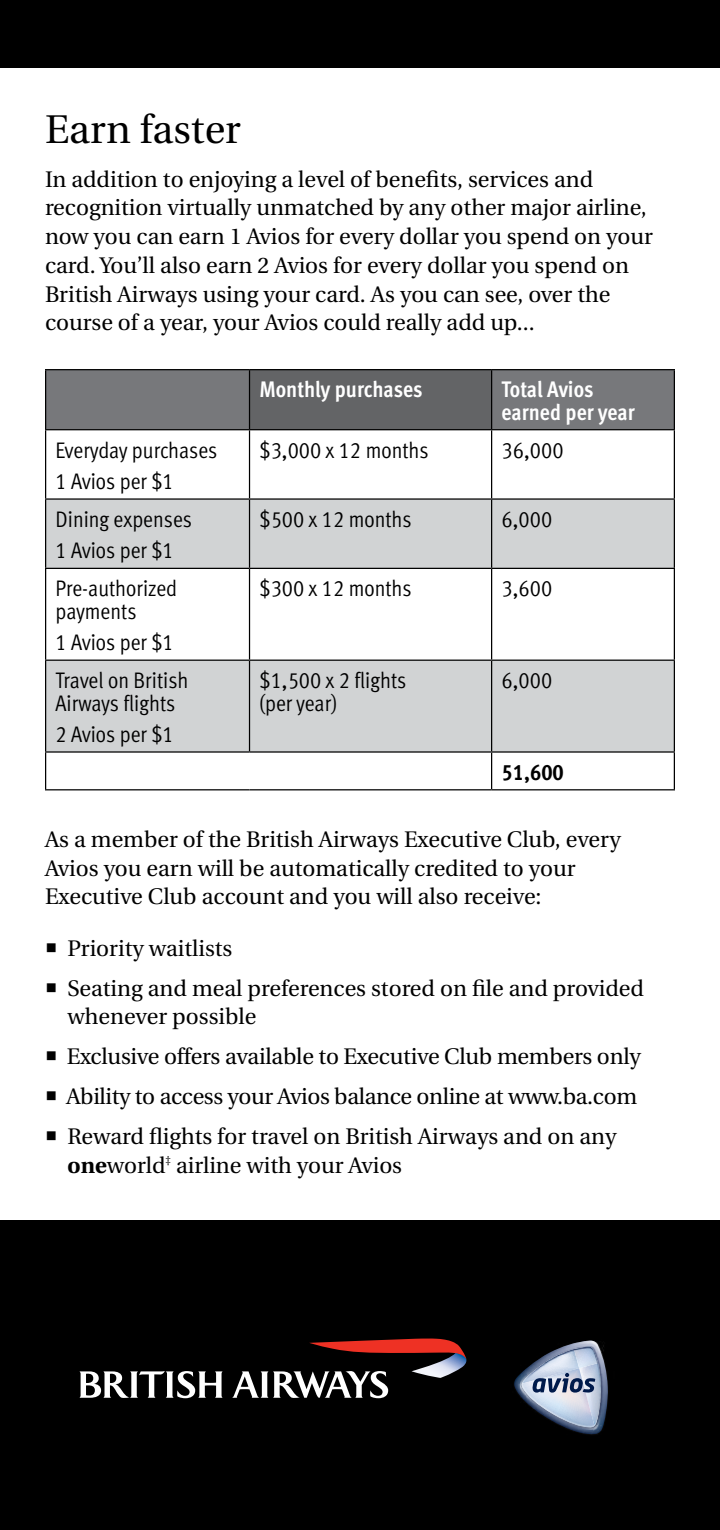
<style>
.page{position:relative;width:720px;height:1530px;background:#fff}
.page>*{position:absolute;margin:0;border:0;box-sizing:border-box;transform-origin:0 0}
.t1{font:40px "Utopia";color:#000}
.t2{font:22.5px/28.8px "Utopia";color:#000}
.t3{font:22.5px/22.5px "Meta Cond Normal LF";color:#000}
.t4{font:22.5px/22.5px "Meta Cond Bold LF";color:#fff}
.t5{font:22.5px "Meta Cond Bold LF";color:#000}
.s1{font-weight:700}
</style>
<div class="page">
<div style="left:0;top:0;width:720px;height:68px;background:#000"></div>
<div style="left:46px;top:370px;width:628px;height:59px;background:#77787b"></div>
<div style="left:250px;top:370px;width:242px;height:60px;background:#636466"></div>
<svg style="left:46px;top:500px;width:628px;height:251px;fill:#d1d3d4"></svg>
<hr style="left:45px;top:369px;width:205px;height:1px;background:#000">
<hr style="left:45px;top:370px;width:1px;height:59px;background:#000">
<hr style="left:250px;top:369px;width:242px;height:1px;background:#000">
<hr style="left:249px;top:370px;width:1px;height:59px;background:#000">
<hr style="left:492px;top:369px;width:183px;height:1px;background:#000">
<hr style="left:491px;top:370px;width:1px;height:59px;background:#000">
<hr style="left:674px;top:370px;width:1px;height:59px;background:#000">
<hr style="left:45px;top:429px;width:205px;height:1px;background:#000">
<hr style="left:45px;top:430px;width:1px;height:68px;background:#000">
<hr style="left:250px;top:429px;width:242px;height:1px;background:#000">
<hr style="left:249px;top:430px;width:1px;height:68px;background:#000">
<hr style="left:492px;top:429px;width:183px;height:1px;background:#000">
<hr style="left:491px;top:430px;width:1px;height:68px;background:#000">
<hr style="left:674px;top:430px;width:1px;height:68px;background:#000">
<hr style="left:45px;top:498px;width:205px;height:2px;background:#000">
<hr style="left:45px;top:500px;width:1px;height:68px;background:#000">
<hr style="left:250px;top:498px;width:242px;height:2px;background:#000">
<hr style="left:249px;top:500px;width:1px;height:68px;background:#000">
<hr style="left:492px;top:498px;width:183px;height:2px;background:#000">
<hr style="left:491px;top:500px;width:1px;height:68px;background:#000">
<hr style="left:674px;top:500px;width:1px;height:68px;background:#000">
<hr style="left:45px;top:568px;width:205px;height:1px;background:#000">
<hr style="left:45px;top:569px;width:1px;height:91px;background:#000">
<hr style="left:250px;top:568px;width:242px;height:1px;background:#000">
<hr style="left:249px;top:569px;width:1px;height:91px;background:#000">
<hr style="left:492px;top:568px;width:183px;height:1px;background:#000">
<hr style="left:491px;top:569px;width:1px;height:91px;background:#000">
<hr style="left:674px;top:569px;width:1px;height:91px;background:#000">
<hr style="left:45px;top:660px;width:205px;height:1px;background:#000">
<hr style="left:45px;top:661px;width:1px;height:90px;background:#000">
<hr style="left:250px;top:660px;width:242px;height:1px;background:#000">
<hr style="left:249px;top:661px;width:1px;height:90px;background:#000">
<hr style="left:492px;top:660px;width:183px;height:1px;background:#000">
<hr style="left:491px;top:661px;width:1px;height:90px;background:#000">
<hr style="left:674px;top:661px;width:1px;height:90px;background:#000">
<hr style="left:45px;top:751px;width:205px;height:2px;background:#000">
<hr style="left:45px;top:753px;width:1px;height:36px;background:#000">
<hr style="left:250px;top:751px;width:242px;height:2px;background:#000">
<hr style="left:492px;top:751px;width:183px;height:2px;background:#000">
<hr style="left:491px;top:753px;width:1px;height:36px;background:#000">
<hr style="left:674px;top:753px;width:1px;height:36px;background:#000">
<hr style="left:45px;top:789px;width:205px;height:1px;background:#000">
<hr style="left:250px;top:789px;width:242px;height:1px;background:#000">
<hr style="left:492px;top:789px;width:183px;height:1px;background:#000">
<div style="left:0;top:1220px;width:720px;height:310px;background:#000"></div>
<svg style="left:79px;top:1371px;width:144px;height:27px"></svg>
<svg style="left:232px;top:1339px;width:234px;height:59px"></svg>
<svg style="left:514px;top:1340px;width:94px;height:95px"></svg>
<h1 class="t1" style="left:45px;top:107px;width:197px">Earn faster</h1>
<p class="t2" style="left:45px;top:165px;width:609px">In addition to enjoying a level of benefits, services and recognition virtually unmatched by any other major airline, now you can earn 1 Avios for every dollar you spend on your card. You’ll also earn 2 Avios for every dollar you spend on British Airways using your card. As you can see, over the course of a year, your Avios could really add up...</p>
<p class="t4" style="left:260px;top:378px;width:165px">Monthly purchases</p>
<p class="t4" style="left:502px;top:378px;width:135px">Total Avios earned per year</p>
<p class="t3" style="left:56px;top:434px;width:163px;line-height:31.5px">Everyday purchases<br>1 Avios per $1</p>
<p class="t3" style="left:260px;top:438px;width:171px">$3,000 x 12 months</p>
<p class="t3" style="left:502px;top:438px;width:63px">36,000</p>
<p class="t3" style="left:56px;top:503px;width:138px;line-height:31.5px">Dining expenses<br>1 Avios per $1</p>
<p class="t3" style="left:260px;top:508px;width:154px">$500 x 12 months</p>
<p class="t3" style="left:502px;top:508px;width:52px">6,000</p>
<p class="t3" style="left:56px;top:577px;width:123px">Pre-authorized payments</p>
<p class="t3" style="left:56px;top:631px;width:120px">1 Avios per $1</p>
<p class="t3" style="left:260px;top:577px;width:154px">$300 x 12 months</p>
<p class="t3" style="left:502px;top:577px;width:52px">3,600</p>
<p class="t3" style="left:56px;top:669px;width:134px">Travel on British<br>Airways flights</p>
<p class="t3" style="left:56px;top:723px;width:120px">2 Avios per $1</p>
<p class="t3" style="left:260px;top:669px;width:148px">$1,500 x 2 flights (per year)</p>
<p class="t3" style="left:502px;top:669px;width:52px">6,000</p>
<p class="t5" style="left:502px;top:759px;width:64px">51,600</p>
<p class="t2" style="left:45px;top:825px;width:577px">As a member of the British Airways Executive Club, every<br>Avios you earn will be automatically credited to your<br>Executive Club account and you will also receive:</p>
<p class="t2" style="left:45px;top:934px;width:189px">○ Priority waitlists</p>
<p class="t2" style="left:68px;top:974px;width:578px;text-indent:-23px">○ Seating and meal preferences stored on file and provided whenever possible</p>
<p class="t2" style="left:45px;top:1043px;width:597px">○ Exclusive offers available to Executive Club members only</p>
<p class="t2" style="left:45px;top:1083px;width:594px">○ Ability to access your Avios balance online at www.ba.com</p>
<p class="t2" style="left:68px;top:1123px;width:550px;text-indent:-23px">○ Reward flights for travel on British Airways and on any <span class="s1">one</span>world<sup>‡</sup> airline with your Avios</p>
</div>
